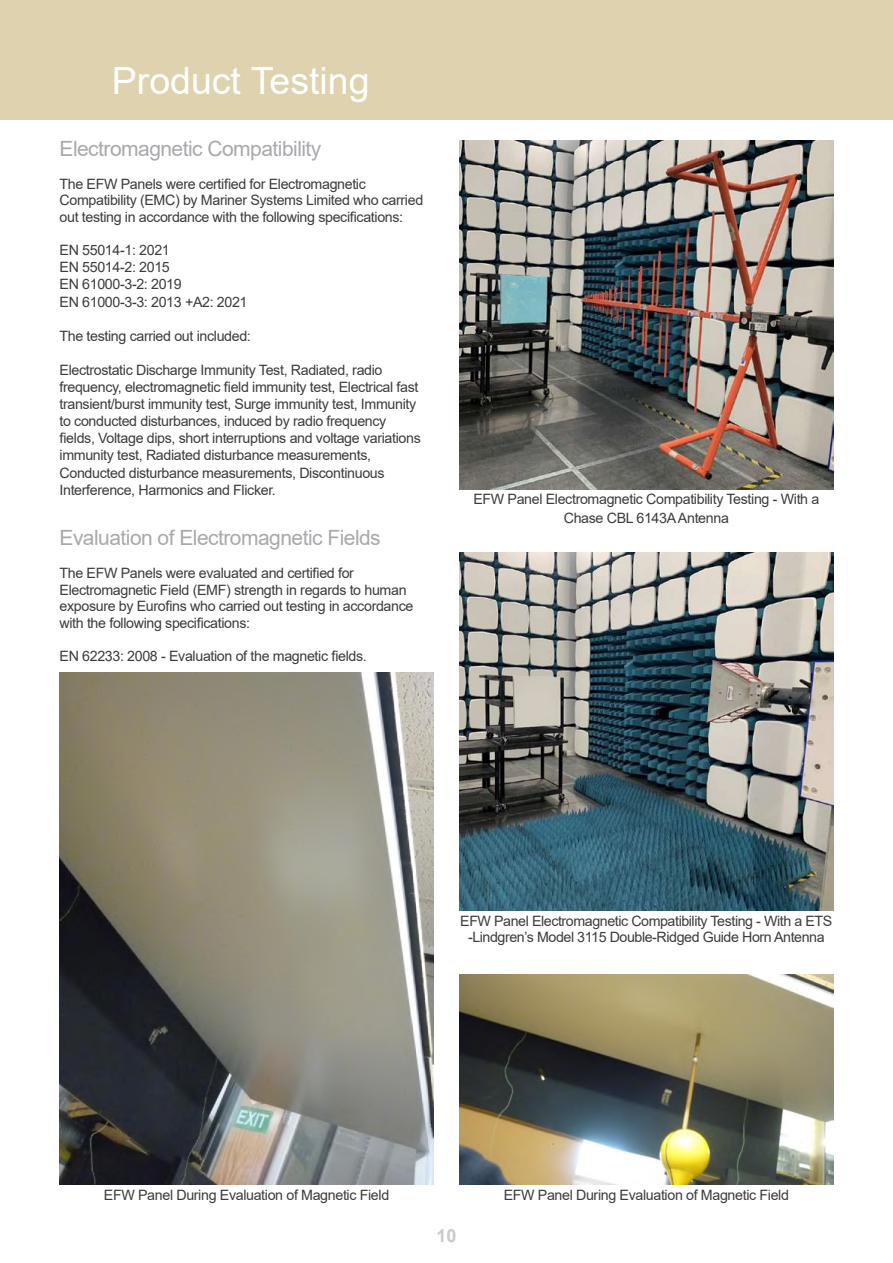
<style>
.page{position:relative;width:893px;height:1263px;background:#fff}
.page>*{position:absolute;margin:0;border:0;box-sizing:border-box;transform-origin:0 0}
.t1{font:37.5px "Arial";color:#fff}
.t2{font:21px "Arial";letter-spacing:-.025em;color:#a7a9ac}
.t3{font:700 18px "Arial";color:#c9cacc}
.t4{font:14.25px/17.1px "Arial";letter-spacing:-.025em;color:#3d3b3c}
</style>
<div class="page">
<div style="left:0;top:0;width:893px;height:119px;background:#ded3ae"></div>
<img style="left:459px;top:140px;width:374px;height:349px">
<img style="left:459px;top:974px;width:374px;height:210px">
<img style="left:459px;top:553px;width:374px;height:358px">
<img style="left:60px;top:673px;width:374px;height:511px">
<h1 class="t1" style="left:112px;top:55px;width:259px">Product Testing</h1>
<h2 class="t2" style="left:60px;top:134px;width:263px">Electromagnetic Compatibility</h2>
<p class="t4" style="left:60px;top:175px;width:365px;line-height:16.5px">The EFW Panels were certified for Electromagnetic<br>Compatibility (EMC) by Mariner Systems Limited who carried out testing in accordance with the following specifications:</p>
<p class="t4" style="left:60px;top:242px;width:190px">EN 55014-1: 2021<br>EN 55014-2: 2015<br>EN 61000-3-2: 2019<br>EN 61000-3-3: 2013 +A2: 2021</p>
<p class="t4" style="left:60px;top:327px;width:193px">The testing carried out included:</p>
<p class="t4" style="left:60px;top:361px;width:363px">Electrostatic Discharge Immunity Test, Radiated, radio frequency, electromagnetic field immunity test, Electrical fast transient/burst immunity test, Surge immunity test, Immunity to conducted disturbances, induced by radio frequency fields, Voltage dips, short interruptions and voltage variations immunity test, Radiated disturbance measurements, Conducted disturbance measurements, Discontinuous Interference, Harmonics and Flicker.</p>
<h2 class="t2" style="left:60px;top:523px;width:323px">Evaluation of Electromagnetic Fields</h2>
<p class="t4" style="left:60px;top:565px;width:355px;line-height:16.5px">The EFW Panels were evaluated and certified for Electromagnetic Field (EMF) strength in regards to human exposure by Eurofins who carried out testing in accordance with the following specifications:</p>
<p class="t4" style="left:60px;top:647px;width:309px">EN 62233: 2008 - Evaluation of the magnetic fields.</p>
<p class="t4" style="left:473px;top:490px;width:348px;line-height:18.1px;text-align:center">EFW Panel Electromagnetic Compatibility Testing - With a<br>Chase CBL 6143A Antenna</p>
<p class="t4" style="left:460px;top:912px;width:374px;line-height:16.5px;text-align:center">EFW Panel Electromagnetic Compatibility Testing - With a ETS -Lindgren’s Model 3115 Double-Ridged Guide Horn Antenna</p>
<p class="t4" style="left:104px;top:1186px;width:287px">EFW Panel During Evaluation of Magnetic Field</p>
<p class="t3" style="left:436px;top:1223px;width:22px">10</p>
<p class="t4" style="left:504px;top:1186px;width:287px">EFW Panel During Evaluation of Magnetic Field</p>
</div>
